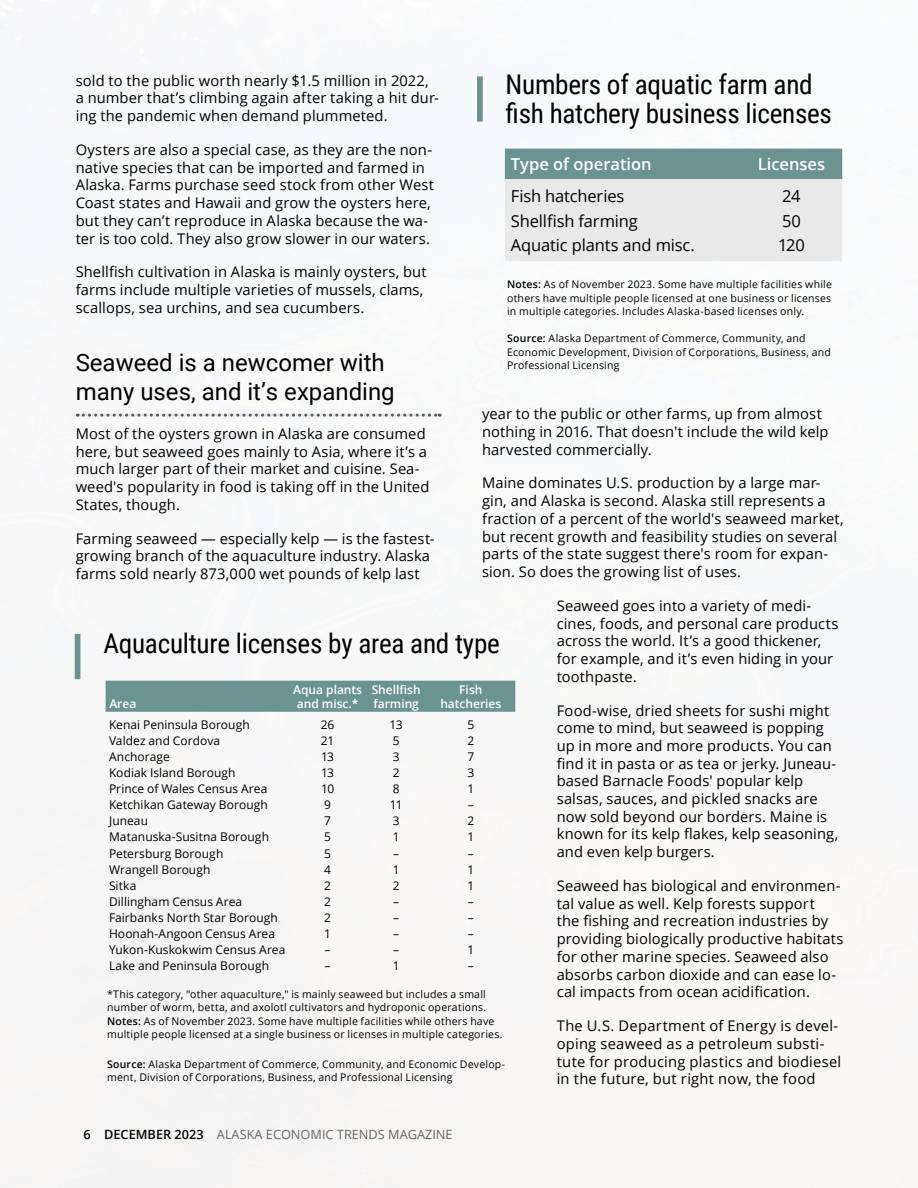
<style>
.page{position:relative;width:918px;height:1188px;background:#fff}
.page>*{position:absolute;margin:0;border:0;box-sizing:border-box;transform-origin:0 0}
.Exhibit_heads{font:27.15px/28.7px "Roboto Condensed";letter-spacing:-.01em;color:#000}
.Article_subheads{font:24px/28.5px "Roboto";color:#000}
.t1{font:16.5px "Open Sans";letter-spacing:-.01em;color:#000}
.t2{font:600 16.5px "Open Sans";color:#fff}
.Text{font:14.7px/17.7px "Open Sans";letter-spacing:.005em;color:#000}
.t3{font:12.75px "Open Sans";color:#666}
.t4{font:12px "Open Sans";letter-spacing:.005em;color:#000}
.t5{font:600 12px/14.4px "Open Sans";color:#fff;text-align:center}
.Text-2{font:10.5px/13.5px "Open Sans";letter-spacing:.02em;color:#000}
.s1{font-weight:600}
.s2{font-weight:600;color:#000}
</style>
<div class="page">
<img style="left:0;top:25px;width:918px;height:1163px">
<svg style="left:505px;top:149px;width:337px;height:112px;background:#c6d1d2"></svg>
<div style="left:477px;top:76px;width:6px;height:46px;background:#6a9392"></div>
<svg style="left:77px;top:414px;width:363px;height:3px"></svg>
<div style="left:106px;top:681px;width:409px;height:31px;background:#6a9392"></div>
<div style="left:75px;top:634px;width:5px;height:45px;background:#6a9392"></div>
<p class="Exhibit_heads" style="left:506px;top:69px;width:328px">Numbers of aquatic farm and fish hatchery business licenses</p>
<p class="Text" style="left:76px;top:71px;width:365px">sold to the public worth nearly $1.5 million in 2022, a number that’s climbing again after taking a hit dur&shy;ing the pandemic when demand plummeted.</p>
<p class="Text" style="left:76px;top:141px;width:360px">Oysters are also a special case, as they are the non&shy;native species that can be imported and farmed in Alaska. Farms purchase seed stock from other West Coast states and Hawaii and grow the oysters here, but they can’t reproduce in Alaska because the wa&shy;ter is too cold. They also grow slower in our waters.</p>
<p class="Text" style="left:76px;top:263px;width:353px">Shellfish cultivation in Alaska is mainly oysters, but farms include multiple varieties of mussels, clams, scallops, sea urchins, and sea cucumbers.</p>
<p class="Article_subheads" style="left:76px;top:347px;width:321px">Seaweed is a newcomer with many uses, and it’s expanding</p>
<p class="Text" style="left:76px;top:424px;width:355px">Most of the oysters grown in Alaska are consumed here, but seaweed goes mainly to Asia, where it’s a much larger part of their market and cuisine. Sea&shy;weed's popularity in food is taking off in the United States, though.</p>
<p class="Text" style="left:76px;top:529px;width:360px">Farming seaweed — especially kelp — is the fastest&shy;growing branch of the aquaculture industry. Alaska farms sold nearly 873,000 wet pounds of kelp last</p>
<p class="t2" style="left:511px;top:153px;width:142px">Type of operation</p>
<p class="t2" style="left:758px;top:153px;width:69px">Licenses</p>
<p class="t1" style="left:511px;top:185px;width:115px">Fish hatcheries</p>
<p class="t1" style="left:782px;top:185px;width:20px">24</p>
<p class="t1" style="left:511px;top:209px;width:128px">Shellfish farming</p>
<p class="t1" style="left:782px;top:209px;width:20px">50</p>
<p class="t1" style="left:511px;top:234px;width:185px">Aquatic plants and misc.</p>
<p class="t1" style="left:778px;top:234px;width:28px">120</p>
<p class="Text-2" style="left:507px;top:277px;width:326px;text-align:justify"><span class="s1">Notes:</span> As of November 2023. Some have multiple facilities while others have multiple people licensed at one business or licenses in multiple categories. Includes Alaska-based licenses only.</p>
<p class="Text-2" style="left:507px;top:331px;width:325px"><span class="s1">Source:</span> Alaska Department of Commerce, Community, and<br>Economic Development, Division of Corporations, Business, and<br>Professional Licensing</p>
<p class="Text" style="left:482px;top:405px;width:348px">year to the public or other farms, up from almost nothing in 2016. That doesn't include the wild kelp harvested commercially.</p>
<p class="Text" style="left:482px;top:474px;width:363px">Maine dominates U.S. production by a large mar&shy;gin, and Alaska is second. Alaska still represents a fraction of a percent of the world's seaweed market, but recent growth and feasibility studies on several parts of the state suggest there's room for expan&shy;sion. So does the growing list of uses.</p>
<p class="Text" style="left:557px;top:596px;width:283px">Seaweed goes into a variety of medi&shy;cines, foods, and personal care products across the world. It’s a good thickener, for example, and it’s even hiding in your toothpaste.</p>
<p class="Text" style="left:557px;top:701px;width:283px">Food-wise, dried sheets for sushi might come to mind, but seaweed is popping up in more and more products. You can find it in pasta or as tea or jerky. Juneau&shy;based Barnacle Foods' popular kelp salsas, sauces, and pickled snacks are now sold beyond our borders. Maine is known for its kelp flakes, kelp seasoning, and even kelp burgers.</p>
<p class="Text" style="left:557px;top:876px;width:288px">Seaweed has biological and environmen&shy;tal value as well. Kelp forests support<br>the fishing and recreation industries by providing biologically productive habitats for other marine species. Seaweed also absorbs carbon dioxide and can ease lo&shy;cal impacts from ocean acidification.</p>
<p class="Text" style="left:557px;top:1017px;width:286px">The U.S. Department of Energy is devel&shy;oping seaweed as a petroleum substi&shy;tute for producing plastics and biodiesel in the future, but right now, the food</p>
<p class="Exhibit_heads" style="left:103px;top:628px;width:398px">Aquaculture licenses by area and type</p>
<p class="t5" style="left:293px;top:682px;width:71px">Aqua plants and misc.*</p>
<p class="t5" style="left:372px;top:682px;width:50px;text-align:left">Shellfish farming</p>
<p class="t5" style="left:440px;top:682px;width:63px">Fish hatcheries</p>
<p class="t5" style="left:109px;top:696px;width:28px">Area</p>
<p class="t4" style="left:109px;top:716px;width:142px">Kenai Peninsula Borough</p>
<p class="t4" style="left:321px;top:716px;width:15px">26</p>
<p class="t4" style="left:390px;top:716px;width:15px">13</p>
<p class="t4" style="left:467px;top:716px;width:8px">5</p>
<p class="t4" style="left:109px;top:732px;width:113px">Valdez and Cordova</p>
<p class="t4" style="left:321px;top:732px;width:15px">21</p>
<p class="t4" style="left:393px;top:732px;width:8px">5</p>
<p class="t4" style="left:467px;top:732px;width:8px">2</p>
<p class="t4" style="left:109px;top:748px;width:62px">Anchorage</p>
<p class="t4" style="left:321px;top:748px;width:15px">13</p>
<p class="t4" style="left:393px;top:748px;width:8px">3</p>
<p class="t4" style="left:467px;top:748px;width:8px">7</p>
<p class="t4" style="left:109px;top:765px;width:128px">Kodiak Island Borough</p>
<p class="t4" style="left:321px;top:765px;width:15px">13</p>
<p class="t4" style="left:393px;top:765px;width:8px">2</p>
<p class="t4" style="left:467px;top:765px;width:8px">3</p>
<p class="t4" style="left:109px;top:781px;width:160px">Prince of Wales Census Area</p>
<p class="t4" style="left:321px;top:781px;width:15px">10</p>
<p class="t4" style="left:393px;top:781px;width:8px">8</p>
<p class="t4" style="left:467px;top:781px;width:8px">1</p>
<p class="t4" style="left:109px;top:797px;width:160px">Ketchikan Gateway Borough</p>
<p class="t4" style="left:324px;top:797px;width:8px">9</p>
<p class="t4" style="left:390px;top:797px;width:14px">11</p>
<p class="t4" style="left:468px;top:797px;width:7px">–</p>
<p class="t4" style="left:109px;top:813px;width:41px">Juneau</p>
<p class="t4" style="left:324px;top:813px;width:8px">7</p>
<p class="t4" style="left:393px;top:813px;width:8px">3</p>
<p class="t4" style="left:467px;top:813px;width:8px">2</p>
<p class="t4" style="left:109px;top:829px;width:162px">Matanuska-Susitna Borough</p>
<p class="t4" style="left:324px;top:829px;width:8px">5</p>
<p class="t4" style="left:393px;top:829px;width:8px">1</p>
<p class="t4" style="left:467px;top:829px;width:8px">1</p>
<p class="t4" style="left:109px;top:845px;width:116px">Petersburg Borough</p>
<p class="t4" style="left:324px;top:845px;width:8px">5</p>
<p class="t4" style="left:393px;top:845px;width:7px">–</p>
<p class="t4" style="left:468px;top:845px;width:7px">–</p>
<p class="t4" style="left:109px;top:861px;width:103px">Wrangell Borough</p>
<p class="t4" style="left:324px;top:861px;width:8px">4</p>
<p class="t4" style="left:393px;top:861px;width:8px">1</p>
<p class="t4" style="left:467px;top:861px;width:8px">1</p>
<p class="t4" style="left:109px;top:877px;width:29px">Sitka</p>
<p class="t4" style="left:324px;top:877px;width:8px">2</p>
<p class="t4" style="left:393px;top:877px;width:8px">2</p>
<p class="t4" style="left:467px;top:877px;width:8px">1</p>
<p class="t4" style="left:109px;top:893px;width:135px">Dillingham Census Area</p>
<p class="t4" style="left:324px;top:893px;width:8px">2</p>
<p class="t4" style="left:393px;top:893px;width:7px">–</p>
<p class="t4" style="left:468px;top:893px;width:7px">–</p>
<p class="t4" style="left:109px;top:909px;width:170px">Fairbanks North Star Borough</p>
<p class="t4" style="left:324px;top:909px;width:8px">2</p>
<p class="t4" style="left:393px;top:909px;width:7px">–</p>
<p class="t4" style="left:468px;top:909px;width:7px">–</p>
<p class="t4" style="left:109px;top:925px;width:168px">Hoonah-Angoon Census Area</p>
<p class="t4" style="left:324px;top:925px;width:8px">1</p>
<p class="t4" style="left:393px;top:925px;width:7px">–</p>
<p class="t4" style="left:468px;top:925px;width:7px">–</p>
<p class="t4" style="left:109px;top:941px;width:178px">Yukon-Kuskokwim Census Area</p>
<p class="t4" style="left:325px;top:941px;width:7px">–</p>
<p class="t4" style="left:393px;top:941px;width:7px">–</p>
<p class="t4" style="left:467px;top:941px;width:8px">1</p>
<p class="t4" style="left:109px;top:958px;width:162px">Lake and Peninsula Borough</p>
<p class="t4" style="left:325px;top:958px;width:7px">–</p>
<p class="t4" style="left:393px;top:958px;width:8px">1</p>
<p class="t4" style="left:468px;top:958px;width:7px">–</p>
<p class="Text-2" style="left:107px;top:987px;width:397px">*This category, "other aquaculture," is mainly seaweed but includes a small number of worm, betta, and axolotl cultivators and hydroponic operations.<br><span class="s1">Notes:</span> As of November 2023. Some have multiple facilities while others have multiple people licensed at a single business or licenses in multiple categories.</p>
<p class="Text-2" style="left:107px;top:1057px;width:400px"><span class="s1">Source:</span> Alaska Department of Commerce, Community, and Economic Develop&shy;ment, Division of Corporations, Business, and Professional Licensing</p>
<p class="t3" style="left:84px;top:1126px;width:371px"><span class="s2">6 DECEMBER 2023</span> ALASKA ECONOMIC TRENDS MAGAZINE</p>
</div>
